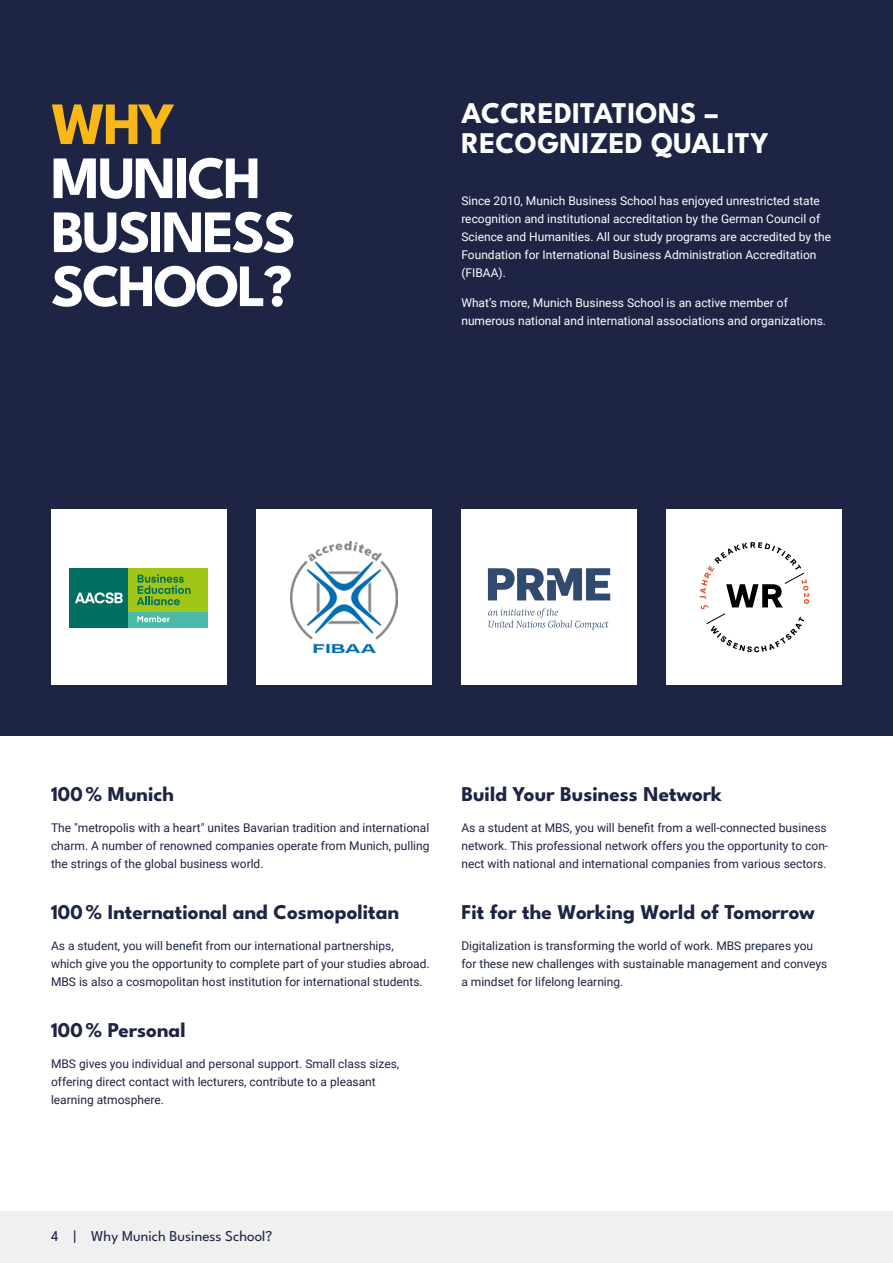
<style>
.page{position:relative;width:893px;height:1263px;background:#fff}
.page>*{position:absolute;margin:0;border:0;box-sizing:border-box;transform-origin:0 0}
.t1{font:700 60px/54px "League Spartan";letter-spacing:-.045em;color:#fff}
.t2{font:700 60px "League Spartan";color:#fab718}
.t3{font:700 30px/30px "League Spartan";letter-spacing:.005em;color:#fff}
.t4{font:700 21px "League Spartan";color:#1d2444}
.t5{font:15px "League Spartan";color:#1d2444}
.t6{font:12px/18px "Roboto";color:#1d2444}
.t7{font:12px/18px "Roboto";color:#fff}
</style>
<div class="page">
<div style="left:0;top:0;width:893px;height:736px;background:#1d2444"></div>
<div style="left:0;top:1212px;width:893px;height:51px;background:#f0f0f1"></div>
<div style="left:51px;top:509px;width:175px;height:176px;background:#fff"></div>
<div style="left:69px;top:568px;width:59px;height:60px;background:#006f62"></div>
<div style="left:128px;top:568px;width:80px;height:60px;background:#a2c617"></div>
<svg style="left:75px;top:592px;width:48px;height:11px"></svg>
<div style="left:128px;top:612px;width:80px;height:16px;background:#4bb9a9"></div>
<svg style="left:137px;top:574px;width:53px;height:31px"></svg>
<svg style="left:137px;top:616px;width:33px;height:6px"></svg>
<div style="left:256px;top:509px;width:176px;height:176px;background:#fff"></div>
<img style="left:291px;top:542px;width:106px;height:110px">
<div style="left:461px;top:509px;width:176px;height:176px;background:#fff"></div>
<svg style="left:488px;top:608px;width:121px;height:22px"></svg>
<svg style="left:488px;top:568px;width:122px;height:32px"></svg>
<div style="left:666px;top:509px;width:176px;height:176px;background:#fff"></div>
<svg style="left:700px;top:542px;width:109px;height:110px"></svg>
<h1 class="t2" style="left:51px;top:77px;width:125px">WHY</h1>
<h1 class="t1" style="left:51px;top:146px;width:247px">MUNICH<br>BUSINESS<br>SCHOOL?</h1>
<h2 class="t3" style="left:461px;top:96px;width:309px">ACCREDITATIONS –<br>RECOGNIZED QUALITY</h2>
<p class="t7" style="left:461px;top:191px;width:371px">Since 2010, Munich Business School has enjoyed unrestricted state recognition and institutional accreditation by the German Council of Science and Humanities. All our study programs are accredited by the Foundation for International Business Administration Accreditation (FIBAA).</p>
<p class="t7" style="left:461px;top:294px;width:366px">What’s more, Munich Business School is an active member of numerous national and international associations and organizations.</p>
<h3 class="t4" style="left:51px;top:778px;width:125px">100% Munich</h3>
<p class="t6" style="left:51px;top:818px;width:380px;text-align:justify">The "metropolis with a heart" unites Bavarian tradition and international charm. A number of renowned companies operate from Munich, pulling the strings of the global business world.</p>
<h3 class="t4" style="left:51px;top:896px;width:350px">100% International and Cosmopolitan</h3>
<p class="t6" style="left:51px;top:936px;width:380px">As a student, you will benefit from our international partnerships,<br>which give you the opportunity to complete part of your studies abroad.<br>MBS is also a cosmopolitan host institution for international students.</p>
<h3 class="t4" style="left:51px;top:1013px;width:136px">100% Personal</h3>
<p class="t6" style="left:51px;top:1054px;width:350px">MBS gives you individual and personal support. Small class sizes, offering direct contact with lecturers, contribute to a pleasant learning atmosphere.</p>
<h3 class="t4" style="left:461px;top:778px;width:262px">Build Your Business Network</h3>
<p class="t6" style="left:461px;top:818px;width:368px">As a student at MBS, you will benefit from a well-connected business network. This professional network offers you the opportunity to con&shy;nect with national and international companies from various sectors.</p>
<h3 class="t4" style="left:461px;top:896px;width:355px">Fit for the Working World of Tomorrow</h3>
<p class="t6" style="left:461px;top:936px;width:367px">Digitalization is transforming the world of work. MBS prepares you for these new challenges with sustainable management and conveys a mindset for lifelong learning.</p>
<p class="t5" style="left:51px;top:1224px;width:223px">4 | Why Munich Business School?</p>
</div>
